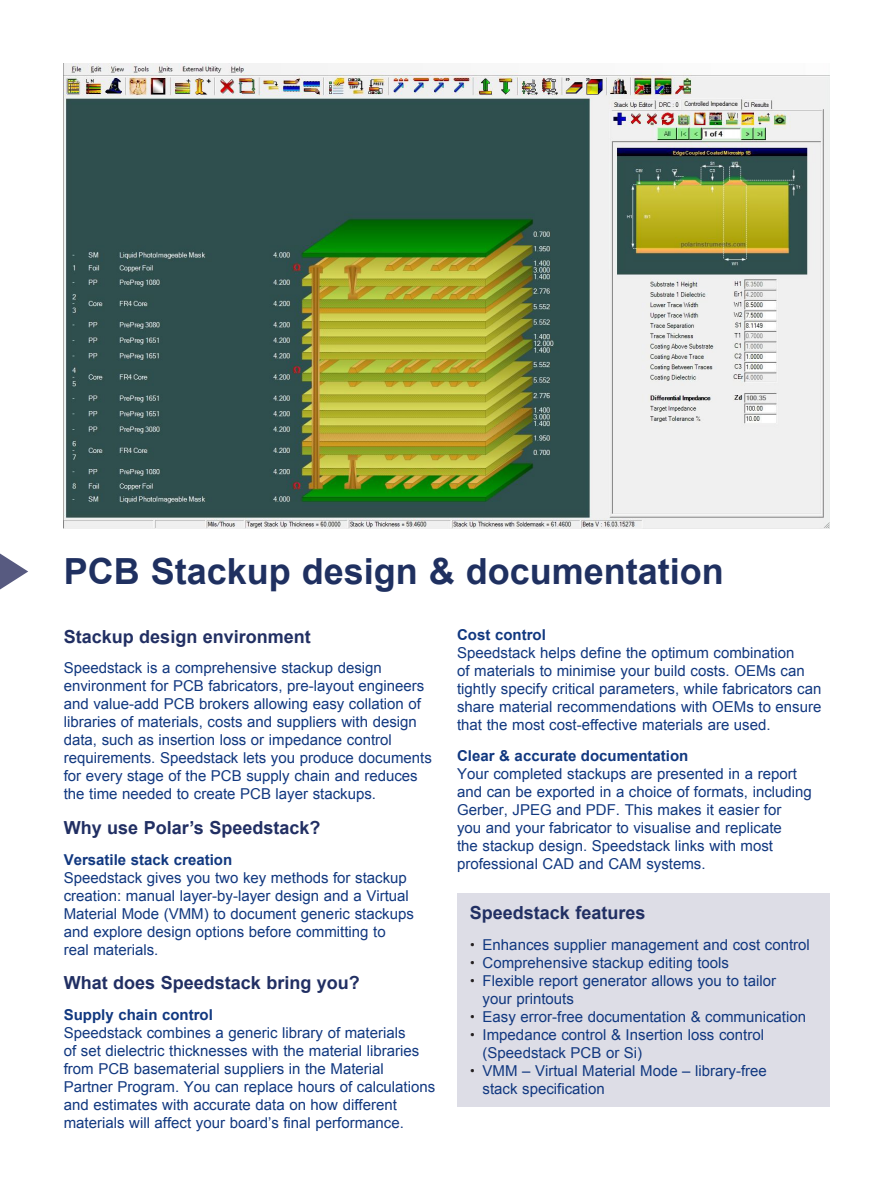
<style>
.page{position:relative;width:893px;height:1191px;background:#fff}
.page>*{position:absolute;margin:0;border:0;box-sizing:border-box;transform-origin:0 0}
.t1{font:700 36px "Arial";color:#1f3060}
.t2{font:700 18px "Arial";color:#212f63}
.Small_body{font:15px/18px "Arial";color:#113880}
.s1{font-weight:700}
.s2{font-family:"Helvetica";color:#231f20}
</style>
<div class="page">
<svg style="left:0;top:553px;width:28px;height:36px"></svg>
<img style="left:64px;top:64px;width:765px;height:465px">
<div style="left:457px;top:893px;width:372px;height:214px;background:#dddde6"></div>
<p class="t1" style="left:64px;top:548px;width:662px">PCB Stackup design &amp; documentation</p>
<p class="t2" style="left:64px;top:624px;width:249px">Stackup design environment</p>
<p class="Small_body" style="left:64px;top:659px;width:370px">Speedstack is a comprehensive stackup design environment for PCB fabricators, pre-layout engineers and value-add PCB brokers allowing easy collation of libraries of materials, costs and suppliers with design data, such as insertion loss or impedance control requirements. Speedstack lets you produce documents for every stage of the PCB supply chain and reduces the time needed to create PCB layer stackups.</p>
<p class="t2" style="left:64px;top:815px;width:258px">Why use Polar’s Speedstack?</p>
<p class="Small_body" style="left:64px;top:850px;width:352px"><span class="s1">Versatile stack creation<br></span>Speedstack gives you two key methods for stackup creation: manual layer-by-layer design and a Virtual Material Mode (VMM) to document generic stackups and explore design options before committing to real materials.</p>
<p class="t2" style="left:64px;top:970px;width:298px">What does Speedstack bring you?</p>
<p class="Small_body" style="left:64px;top:1005px;width:373px"><span class="s1">Supply chain control<br></span>Speedstack combines a generic library of materials<br>of set dielectric thicknesses with the material libraries from PCB basematerial suppliers in the Material Partner Program. You can replace hours of calculations and estimates with accurate data on how different materials will affect your board’s final performance.</p>
<p class="Small_body" style="left:457px;top:626px;width:366px"><span class="s1">Cost control<br></span>Speedstack helps define the optimum combination<br>of materials to minimise your build costs. OEMs can tightly specify critical parameters, while fabricators can share material recommendations with OEMs to ensure that the most cost-effective materials are used.</p>
<p class="Small_body" style="left:457px;top:747px;width:356px"><span class="s1">Clear &amp; accurate documentation<br></span>Your completed stackups are presented in a report and can be exported in a choice of formats, including Gerber, JPEG and PDF. This makes it easier for<br>you and your fabricator to visualise and replicate<br>the stackup design. Speedstack links with most professional CAD and CAM systems.</p>
<p class="t2" style="left:470px;top:901px;width:177px">Speedstack features</p>
<p class="Small_body" style="left:470px;top:936px;width:342px"><span class="s2">•</span> Enhances supplier management and cost control</p>
<p class="Small_body" style="left:470px;top:954px;width:261px"><span class="s2">•</span> Comprehensive stackup editing tools</p>
<p class="Small_body" style="left:483px;top:972px;width:295px;text-indent:-13px"><span class="s2">•</span> Flexible report generator allows you to tailor your printouts</p>
<p class="Small_body" style="left:470px;top:1008px;width:338px"><span class="s2">•</span> Easy error-free documentation &amp; communication</p>
<p class="Small_body" style="left:483px;top:1026px;width:283px;text-indent:-13px"><span class="s2">•</span> Impedance control &amp; Insertion loss control (Speedstack PCB or Si)</p>
<p class="Small_body" style="left:483px;top:1062px;width:286px;text-indent:-13px"><span class="s2">•</span> VMM – Virtual Material Mode – library-free stack specification</p>
</div>
